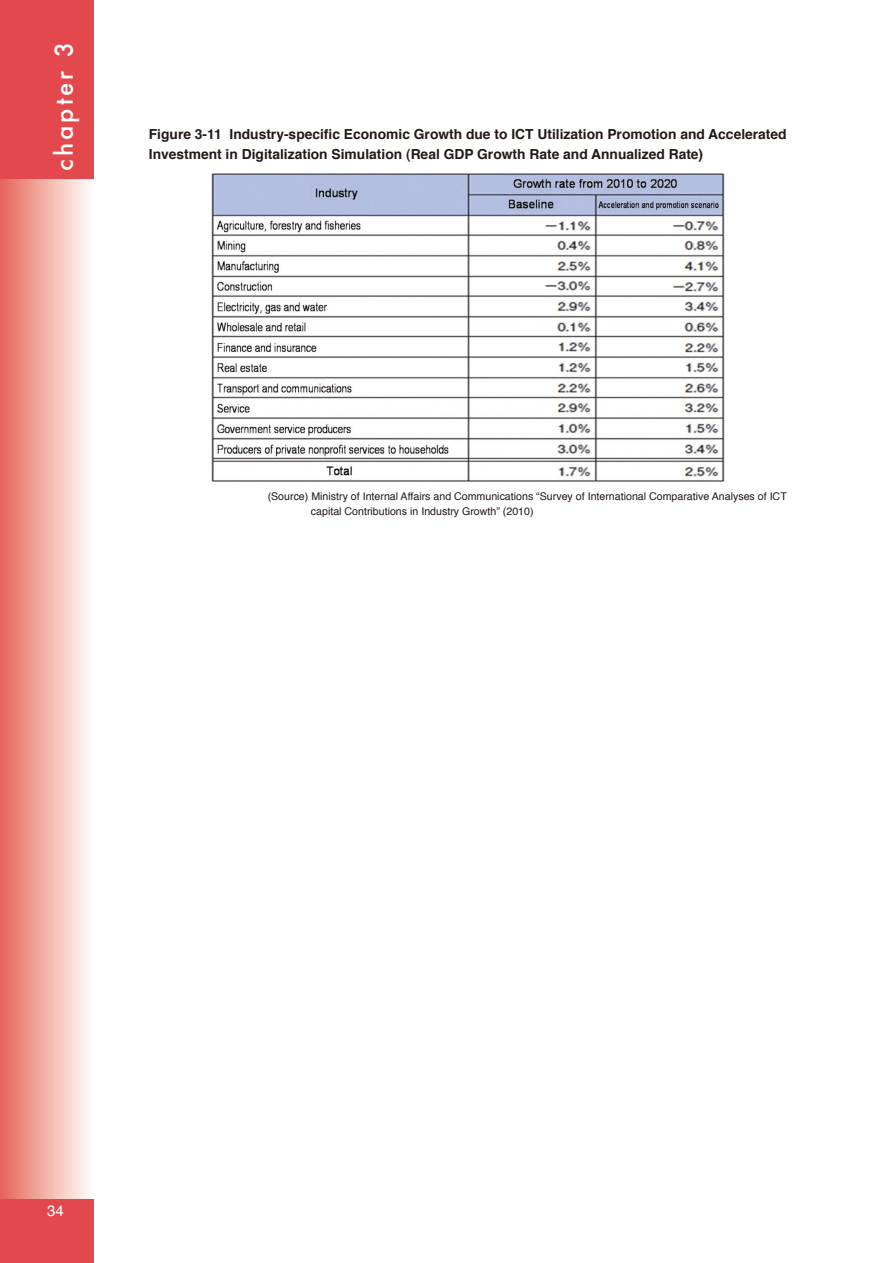
<style>
.page{position:relative;width:893px;height:1263px;background:#fff}
.page>*{position:absolute;margin:0;border:0;box-sizing:border-box;transform-origin:0 0}
.t1{font:500 24px "Futura";letter-spacing:.125em;color:#fff}
.t2{font:15px "Helvetica";color:#fff}
.t3{font:700 13.8px/19.2px "Helvetica";color:#231916}
.t4{font:10.65px/14.9px "Helvetica";color:#231916}
</style>
<div class="page">
<div style="left:0;top:0;width:94px;height:1263px;background:linear-gradient(to right,#e66659,#fffffa)"></div>
<div style="left:0;top:1199px;width:94px;height:64px;background:#e3484d"></div>
<div style="left:0;top:0;width:94px;height:179px;background:#e3484d"></div>
<img style="left:211px;top:173px;width:514px;height:309px">
<h1 class="t1" style="left:47px;top:171px;width:130px;rotate:-90deg">chapter 3</h1>
<p class="t3" style="left:149px;top:125px;width:639px">Figure 3-11 Industry-specific Economic Growth due to ICT Utilization Promotion and Accelerated<br>Investment in Digitalization Simulation (Real GDP Growth Rate and Annualized Rate)</p>
<p class="t4" style="left:311px;top:489px;width:477px;text-indent:-43px">(Source) Ministry of Internal Affairs and Communications “Survey of International Comparative Analyses of ICT capital Contributions in Industry Growth” (2010)</p>
<p class="t2" style="left:47px;top:1199px;width:18px">34</p>
</div>
